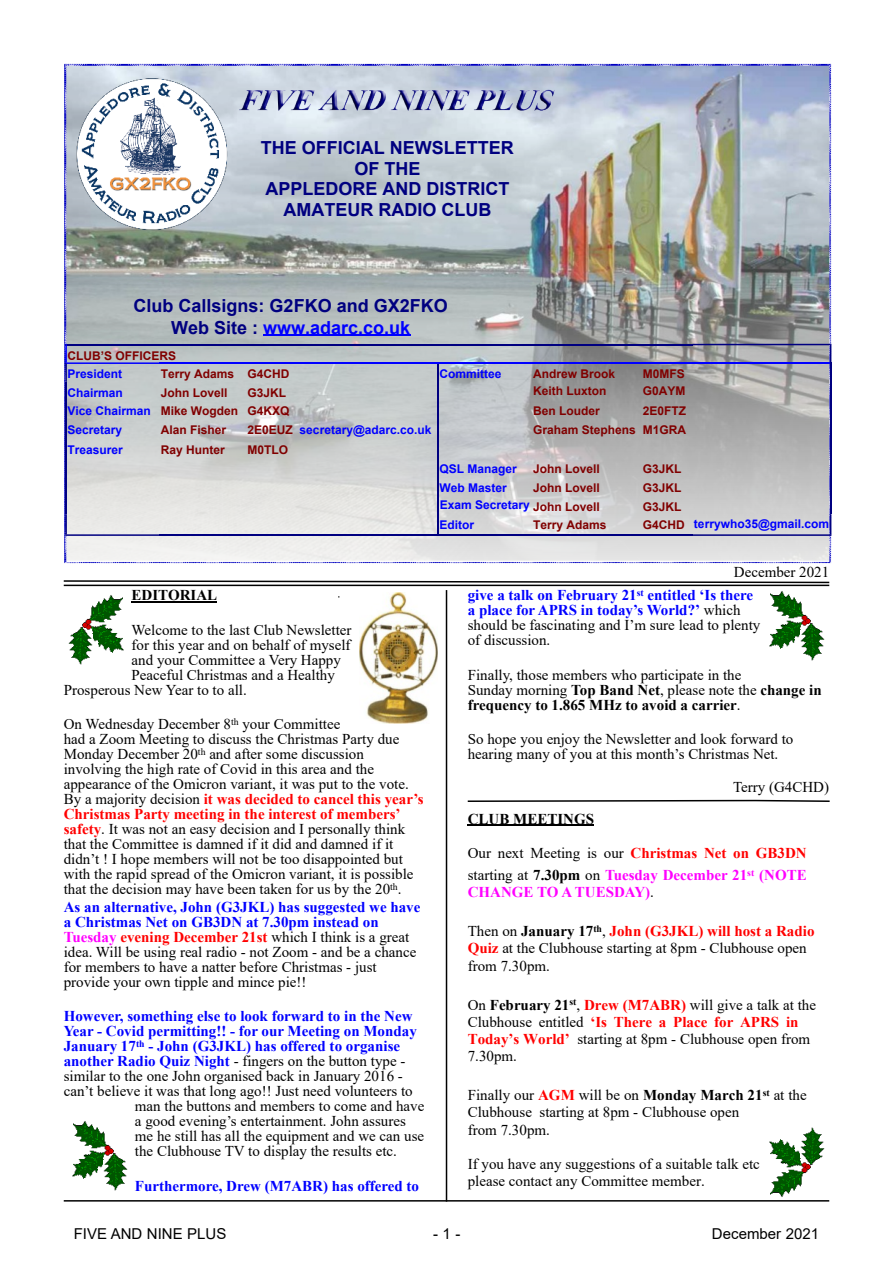
<style>
.page{position:relative;width:893px;height:1263px;background:#fff}
.page>*{position:absolute;margin:0;border:0;box-sizing:border-box;transform-origin:0 0}
.t1{font:700 18px/20.7px "Arial";color:#000080;text-align:center}
.t2{font:15px/15px "Times New Roman";color:#000}
.t3{font:700 15px/15px "Times New Roman";color:#00f}
.t4{font:15px "Arial";color:#000}
.t5{font:700 15px "Times New Roman";color:#000}
.t6{font:700 15px "Times New Roman";color:#f0f}
.t7{font:700 12px "Arial";color:#800000}
.t8{font:700 12px "Arial";color:#00f}
.s1{color:#00f}
.s2{color:#800000}
.s3{font-weight:700;color:#f00}
.s4{font-weight:700;color:#00f}
.s5{font-weight:700;color:#f0f}
.s6{font-weight:400;color:#000}
.s7{font-weight:700}
</style>
<div class="page">
<hr style="left:132px;top:601px;width:85px;height:2px;background:#000">
<hr style="left:468px;top:825px;width:126px;height:1px;background:#000">
<img style="left:65px;top:63px;width:767px;height:500px">
<img style="left:231px;top:80px;width:354px;height:73px">
<hr style="left:64px;top:1200px;width:765px;height:1px;background:#000">
<hr style="left:64px;top:585px;width:765px;height:1px;background:#000">
<svg style="left:63px;top:580px;width:767px;height:4px"></svg>
<img style="left:360px;top:592px;width:77px;height:132px">
<hr style="left:263px;top:334px;width:147px;height:2px;background:#00f">
<img style="left:71px;top:75px;width:160px;height:158px">
<hr style="left:160px;top:344px;width:86px;height:1px;background:#000080">
<hr style="left:246px;top:344px;width:52px;height:1px;background:#000080">
<hr style="left:298px;top:344px;width:140px;height:1px;background:#000080">
<hr style="left:438px;top:344px;width:94px;height:1px;background:#000080">
<hr style="left:532px;top:344px;width:109px;height:1px;background:#000080">
<hr style="left:641px;top:344px;width:51px;height:1px;background:#000080">
<hr style="left:160px;top:362px;width:86px;height:2px;background:#00f">
<hr style="left:246px;top:362px;width:52px;height:2px;background:#00f">
<hr style="left:298px;top:362px;width:141px;height:2px;background:#00f">
<hr style="left:438px;top:362px;width:94px;height:2px;background:#00f">
<hr style="left:532px;top:362px;width:109px;height:2px;background:#00f">
<hr style="left:641px;top:362px;width:51px;height:2px;background:#00f">
<hr style="left:160px;top:534px;width:86px;height:2px;background:#000080">
<hr style="left:246px;top:534px;width:52px;height:2px;background:#000080">
<hr style="left:298px;top:534px;width:141px;height:2px;background:#000080">
<hr style="left:438px;top:534px;width:94px;height:2px;background:#000080">
<hr style="left:532px;top:534px;width:109px;height:2px;background:#000080">
<hr style="left:641px;top:534px;width:51px;height:2px;background:#000080">
<svg style="left:65px;top:344px;width:95px;height:75px;background:#b3b8c4"></svg>
<hr style="left:65px;top:419px;width:2px;height:20px;background:#000080">
<svg style="left:65px;top:439px;width:95px;height:97px;background:#d6d6d9"></svg>
<svg style="left:438px;top:364px;width:1px;height:170px"></svg>
<svg style="left:692px;top:344px;width:139px;height:192px;background:#b1b1b6"></svg>
<hr style="left:446px;top:590px;width:1px;height:611px;background:#000">
<svg style="left:467px;top:800px;width:363px;height:2px"></svg>
<img style="left:68px;top:595px;width:64px;height:70px">
<img style="left:761px;top:586px;width:68px;height:75px">
<img style="left:72px;top:1121px;width:56px;height:70px">
<img style="left:761px;top:1127px;width:68px;height:74px">
<p class="t1" style="left:261px;top:139px;width:254px">THE OFFICIAL NEWSLETTER<br>OF THE<br>APPLEDORE AND DISTRICT<br>AMATEUR RADIO CLUB</p>
<p class="t1" style="left:134px;top:296px;width:316px;line-height:21.6px">Club Callsigns: G2FKO and GX2FKO<br>Web Site : <span class="s1">www.adarc.co.uk</span></p>
<p class="t7" style="left:67px;top:351px;width:110px">CLUB’S OFFICERS</p>
<p class="t8" style="left:67px;top:369px;width:56px">President</p>
<p class="t7" style="left:161px;top:369px;width:130px">Terry Adams G4CHD</p>
<p class="t8" style="left:440px;top:369px;width:63px">Committee</p>
<p class="t7" style="left:533px;top:369px;width:84px">Andrew Brook</p>
<p class="t7" style="left:643px;top:369px;width:43px">M0MFS</p>
<p class="t8" style="left:67px;top:388px;width:57px">Chairman</p>
<p class="t7" style="left:161px;top:388px;width:68px">John Lovell</p>
<p class="t7" style="left:247px;top:388px;width:40px">G3JKL</p>
<p class="t7" style="left:533px;top:386px;width:75px">Keith Luxton</p>
<p class="t7" style="left:643px;top:386px;width:44px">G0AYM</p>
<p class="t7" style="left:67px;top:407px;width:224px"><span class="s1">Vice Chairman</span> Mike Wogden G4KXQ</p>
<p class="t7" style="left:533px;top:407px;width:68px">Ben Louder</p>
<p class="t7" style="left:643px;top:407px;width:45px">2E0FTZ</p>
<p class="t8" style="left:67px;top:425px;width:56px">Secretary</p>
<p class="t7" style="left:161px;top:425px;width:67px">Alan Fisher</p>
<p class="t8" style="left:247px;top:425px;width:186px"><span class="s2">2E0EUZ</span> secretary@adarc.co.uk</p>
<p class="t7" style="left:533px;top:425px;width:154px">Graham Stephens M1GRA</p>
<p class="t8" style="left:67px;top:445px;width:57px">Treasurer</p>
<p class="t7" style="left:161px;top:445px;width:66px">Ray Hunter</p>
<p class="t7" style="left:247px;top:445px;width:42px">M0TLO</p>
<p class="t8" style="left:440px;top:465px;width:79px">QSL Manager</p>
<p class="t7" style="left:533px;top:465px;width:68px">John Lovell</p>
<p class="t7" style="left:643px;top:465px;width:40px">G3JKL</p>
<p class="t8" style="left:440px;top:483px;width:69px">Web Master</p>
<p class="t7" style="left:533px;top:483px;width:68px">John Lovell</p>
<p class="t7" style="left:643px;top:483px;width:40px">G3JKL</p>
<p class="t8" style="left:440px;top:500px;width:162px">Exam Secretary <span class="s2">John Lovell</span></p>
<p class="t7" style="left:643px;top:502px;width:40px">G3JKL</p>
<p class="t8" style="left:440px;top:520px;width:36px">Editor</p>
<p class="t7" style="left:533px;top:520px;width:75px">Terry Adams</p>
<p class="t8" style="left:643px;top:519px;width:188px"><span class="s2">G4CHD</span> terrywho35@gmail.com</p>
<p class="t5" style="left:132px;top:590px;width:87px">EDITORIAL</p>
<p class="t2" style="left:132px;top:624px;width:221px">Welcome to the last Club Newsletter</p>
<p class="t2" style="left:132px;top:639px;width:220px">for this year and on behalf of myself</p>
<p class="t2" style="left:132px;top:654px;width:211px">and your Committee a Very Happy</p>
<p class="t2" style="left:132px;top:669px;width:205px">Peaceful Christmas and a Healthy</p>
<p class="t2" style="left:64px;top:684px;width:185px">Prosperous New Year to to all.</p>
<p class="t2" style="left:64px;top:718px;width:361px">On Wednesday December 8<sup>th</sup> your Committee<br>had a Zoom Meeting to discuss the Christmas Party due Monday December 20<sup>th</sup> and after some discussion involving the high rate of Covid in this area and the appearance of the Omicron variant, it was put to the vote.<br>By a majority decision <span class="s3">it was decided to cancel this year’s Christmas Party meeting in the interest of members’ safety</span>. It was not an easy decision and I personally think that the Committee is damned if it did and damned if it didn’t ! I hope members will not be too disappointed but with the rapid spread of the Omicron variant, it is possible that the decision may have been taken for us by the 20<sup>th</sup>.</p>
<p class="t2" style="left:64px;top:900px;width:358px"><span class="s4">As an alternative, John (G3JKL) has suggested we have a Christmas Net on GB3DN at 7.30pm instead on </span><span class="s5">Tuesday</span> <span class="s3">evening December 21st</span> which I think is a great idea. Will be using real radio - not Zoom - and be a chance for members to have a natter before Christmas - just provide your own tipple and mince pie!!</p>
<p class="t3" style="left:64px;top:1010px;width:350px">However, something else to look forward to in the New</p>
<p class="t3" style="left:64px;top:1025px;width:355px">Year - Covid permitting!! - for our Meeting on Monday</p>
<p class="t3" style="left:64px;top:1040px;width:338px">January 17<sup>th</sup> - John (G3JKL) has offered to organise</p>
<p class="t2" style="left:64px;top:1055px;width:343px"><span class="s4">another Radio Quiz Night</span> - fingers on the button type -</p>
<p class="t2" style="left:64px;top:1070px;width:341px">similar to the one John organised back in January 2016 -</p>
<p class="t2" style="left:64px;top:1085px;width:350px">can’t believe it was that long ago!! Just need volunteers to</p>
<p class="t2" style="left:135px;top:1100px;width:291px">man the buttons and members to come and have</p>
<p class="t2" style="left:135px;top:1115px;width:272px">a good evening’s entertainment. John assures</p>
<p class="t2" style="left:135px;top:1130px;width:291px">me he still has all the equipment and we can use</p>
<p class="t2" style="left:135px;top:1145px;width:264px">the Clubhouse TV to display the results etc.</p>
<p class="t3" style="left:135px;top:1180px;width:286px">Furthermore, Drew (M7ABR) has offered to</p>
<p class="t2" style="left:734px;top:566px;width:97px">December 2021</p>
<p class="t3" style="left:468px;top:589px;width:294px">give a talk on February 21<sup>st</sup> entitled ‘Is there a place for APRS in today’s World?’ <span class="s6">which should be fascinating and I’m sure lead to plenty of discussion.</span></p>
<p class="t2" style="left:468px;top:669px;width:355px">Finally, those members who participate in the<br>Sunday morning <span class="s7">Top Band Net</span>, please note the <span class="s7">change in frequency to 1.865 MHz to avoid a carrier</span>.</p>
<p class="t2" style="left:468px;top:733px;width:327px">So hope you enjoy the Newsletter and look forward to hearing many of you at this month’s Christmas Net.</p>
<p class="t2" style="left:733px;top:780px;width:98px">Terry (G4CHD)</p>
<p class="t5" style="left:468px;top:814px;width:128px">CLUB MEETINGS</p>
<p class="t2" style="left:468px;top:844px;width:340px;line-height:21.6px">Our next Meeting is our <span class="s3">Christmas Net on GB3DN </span>starting at <span class="s7">7.30pm</span> on <span class="s5">Tuesday December 21</span><sup>st</sup> <span class="s5">(NOTE</span></p>
<p class="t6" style="left:468px;top:887px;width:188px">CHANGE TO A TUESDAY)<span class="s6">.</span></p>
<p class="t2" style="left:468px;top:924px;width:348px;line-height:17.2px">Then on <span class="s7">January 17</span><sup>th</sup>, <span class="s3">John (G3JKL) will host a Radio<br>Quiz</span> at the Clubhouse starting at 8pm - Clubhouse open from 7.30pm.</p>
<p class="t2" style="left:468px;top:997px;width:350px;line-height:17.2px">On <span class="s7">February 21</span><sup>st</sup>, <span class="s3">Drew (M7ABR)</span> will give a talk at the Clubhouse entitled <span class="s3">‘Is There a Place for APRS in Today’s World’</span> starting at 8pm - Clubhouse open from 7.30pm.</p>
<p class="t2" style="left:468px;top:1088px;width:340px;line-height:17.2px">Finally our <span class="s3">AGM</span> will be on <span class="s7">Monday March 21</span><sup>st</sup> at the<br>Clubhouse starting at 8pm - Clubhouse open<br>from 7.30pm.</p>
<p class="t2" style="left:468px;top:1157px;width:294px;line-height:17.2px">If you have any suggestions of a suitable talk etc please contact any Committee member.</p>
<p class="t4" style="left:74px;top:1228px;width:154px">FIVE AND NINE PLUS</p>
<p class="t4" style="left:433px;top:1228px;width:29px">- 1 -</p>
<p class="t4" style="left:712px;top:1228px;width:109px">December 2021</p>
</div>
